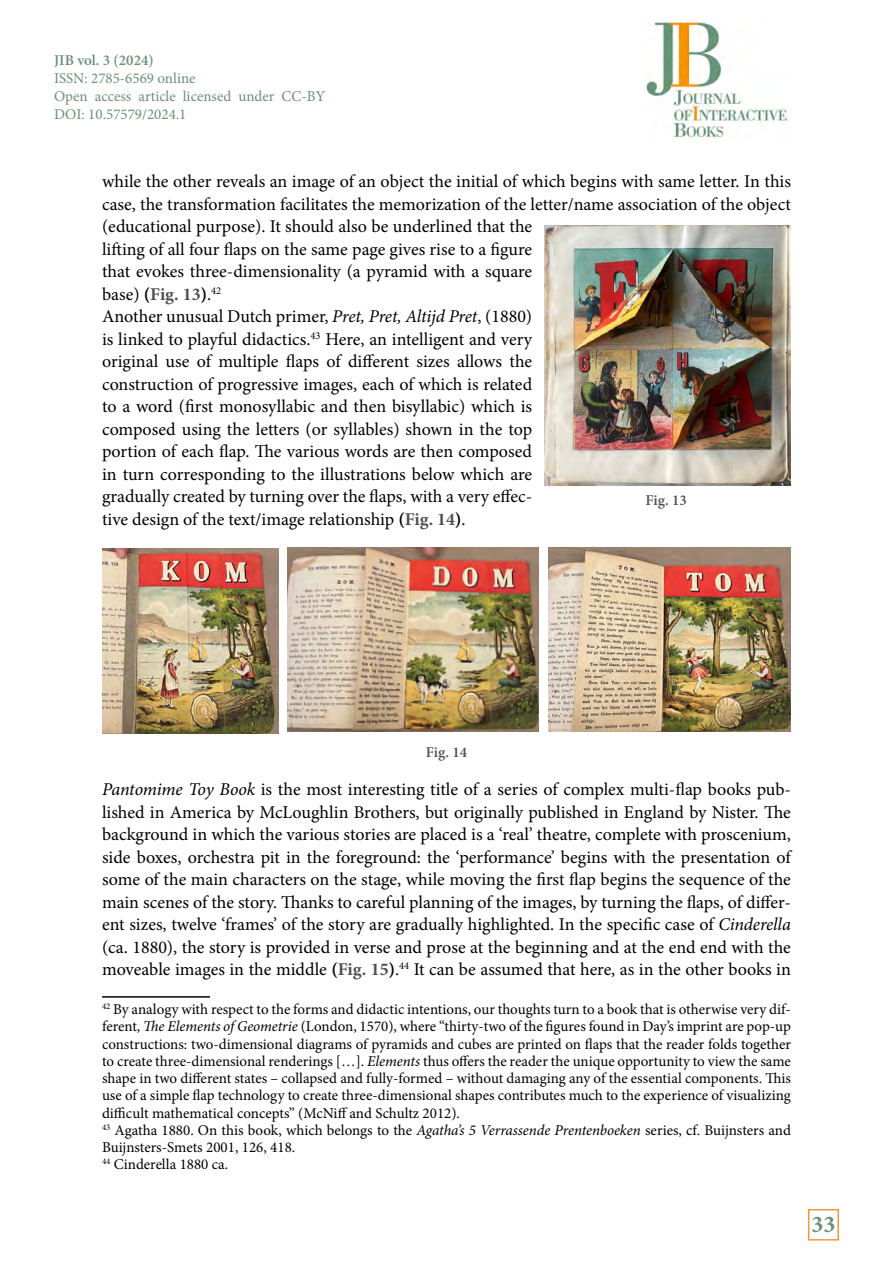
<style>
.page{position:relative;width:893px;height:1263px;background:#fff}
.page>*{position:absolute;margin:0;border:0;box-sizing:border-box;transform-origin:0 0}
.t1{font:700 24px "Minion Pro";color:#6c8f76}
.t2{font:18px/22.5px "Minion Pro";letter-spacing:-.005em;color:#000}
.t3{font:15px/17.2px "Minion Pro";color:#000}
.t4{font:15px/18px "Minion Pro";color:#6c8f76}
.t5{font:600 15px "Minion Pro";color:#6c8f76}
.t6{font:600 15px "Minion Pro";color:#504f4f}
.s1{font-weight:700}
.s2{font-weight:700;color:#504f4f}
.s3{font-style:italic}
</style>
<div class="page">
<img style="left:645px;top:20px;width:143px;height:118px">
<hr style="left:102px;top:996px;width:108px;height:2px;background:#000">
<img style="left:545px;top:226px;width:246px;height:259px">
<img style="left:102px;top:548px;width:177px;height:185px">
<img style="left:288px;top:548px;width:251px;height:184px">
<img style="left:549px;top:548px;width:242px;height:184px">
<div style="left:808px;top:1209px;width:31px;height:31px;border:2px solid #ee983f"></div>
<p class="t5" style="left:54px;top:50px;width:101px">JIB vol. 3 (2024)</p>
<p class="t4" style="left:54px;top:69px;width:273px">ISSN: 2785-6569 online<br>Open access article licensed under CC-BY<br>DOI: 10.57579/2024.1</p>
<p class="t2" style="left:102px;top:171px;width:690px">while the other reveals an image of an object the initial of which begins with same letter. In this case, the transformation facilitates the memorization of the letter/name association of the object (educational purpose). It should also be underlined that the<br>lifting of all four flaps on the same page gives rise to a figure<br>that evokes three-dimensionality (a pyramid with a square<br>base) <span class="s1">(</span><span class="s2">Fig. 13</span><span class="s1">)</span>.<sup>42<br></sup>Another unusual Dutch primer, <span class="s3">Pret, Pret, Altijd Pret</span>, (1880)<br>is linked to playful didactics.<sup>43</sup> Here, an intelligent and very<br>original use of multiple flaps of different sizes allows the<br>construction of progressive images, each of which is related<br>to a word (first monosyllabic and then bisyllabic) which is<br>composed using the letters (or syllables) shown in the top<br>portion of each flap. The various words are then composed<br>in turn corresponding to the illustrations below which are<br>gradually created by turning over the flaps, with a very effec-<br>tive design of the text/image relationship <span class="s1">(</span><span class="s2">Fig. 14</span><span class="s1">)</span>.</p>
<p class="t6" style="left:645px;top:490px;width:43px">Fig. 13</p>
<p class="t6" style="left:426px;top:742px;width:43px">Fig. 14</p>
<p class="t2" style="left:102px;top:778px;width:690px;text-align:justify"><span class="s3">Pantomime Toy Book</span> is the most interesting title of a series of complex multi-flap books pub&shy;lished in America by McLoughlin Brothers, but originally published in England by Nister. The background in which the various stories are placed is a ‘real’ theatre, complete with proscenium, side boxes, orchestra pit in the foreground: the ‘performance’ begins with the presentation of some of the main characters on the stage, while moving the first flap begins the sequence of the main scenes of the story. Thanks to careful planning of the images, by turning the flaps, of differ&shy;ent sizes, twelve ‘frames’ of the story are gradually highlighted. In the specific case of <span class="s3">Cinderella </span>(ca. 1880), the story is provided in verse and prose at the beginning and at the end end with the moveable images in the middle <span class="s1">(</span><span class="s2">Fig. 15</span><span class="s1">)</span>.<sup>44</sup> It can be assumed that here, as in the other books in</p>
<p class="t3" style="left:102px;top:1001px;width:690px"><sup>42</sup> By analogy with respect to the forms and didactic intentions, our thoughts turn to a book that is otherwise very dif&shy;ferent, <span class="s3">The Elements of Geometrie</span> (London, 1570), where “thirty-two of the figures found in Day’s imprint are pop-up constructions: two-dimensional diagrams of pyramids and cubes are printed on flaps that the reader folds together to create three-dimensional renderings […]. <span class="s3">Elements</span> thus offers the reader the unique opportunity to view the same shape in two different states – collapsed and fully-formed – without damaging any of the essential components. This use of a simple flap technology to create three-dimensional shapes contributes much to the experience of visualizing difficult mathematical concepts” (McNiff and Schultz 2012).<br><sup>43</sup> Agatha 1880. On this book, which belongs to the <span class="s3">Agatha’s 5 Verrassende Prentenboeken</span> series, cf. Buijnsters and Buijnsters-Smets 2001, 126, 418.<br><sup>44</sup> Cinderella 1880 ca.</p>
<h1 class="t1" style="left:811px;top:1207px;width:25px">33</h1>
</div>
